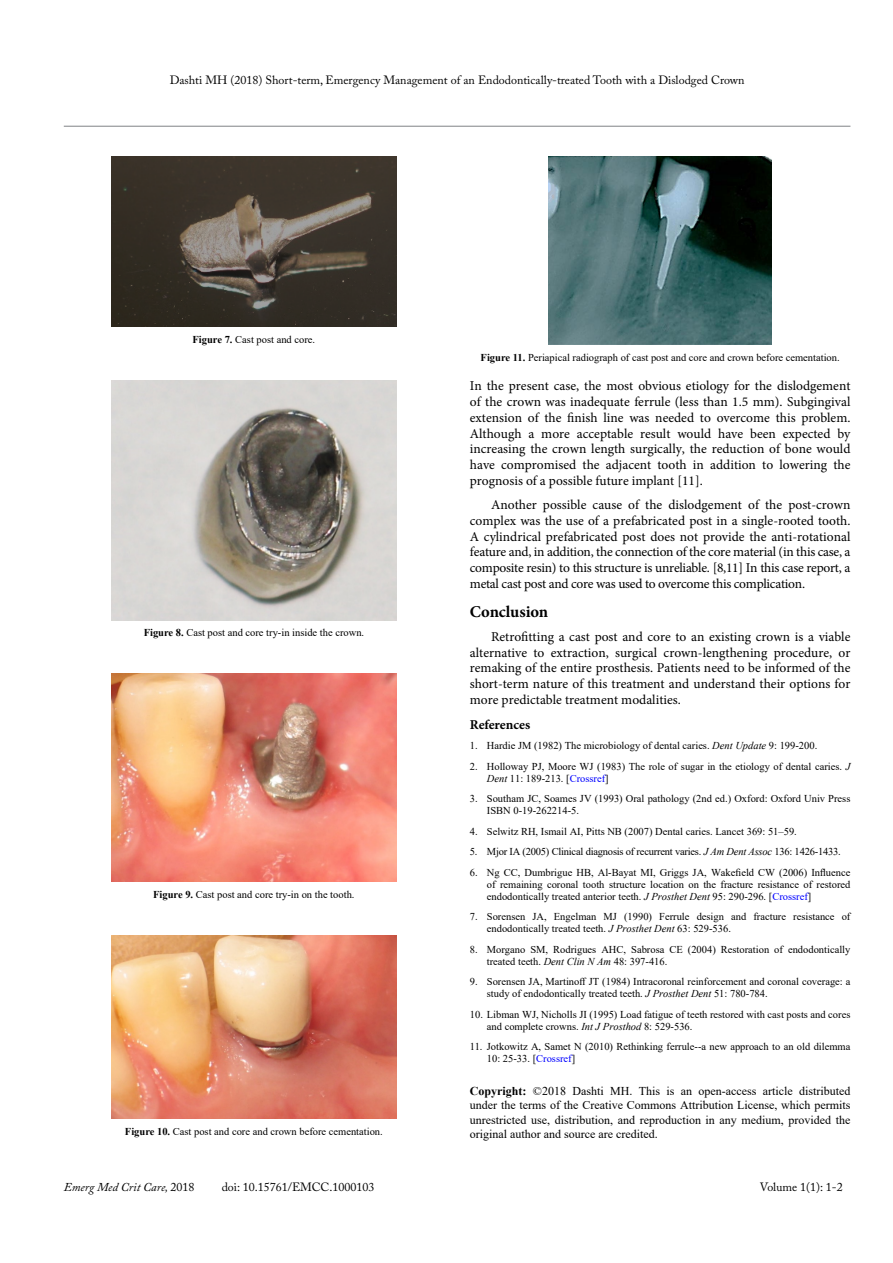
<style>
.page{position:relative;width:893px;height:1263px;background:#fff}
.page>*{position:absolute;margin:0;border:0;box-sizing:border-box;transform-origin:0 0}
.t1{font:700 16.5px "Minion Pro";letter-spacing:-.01em;color:#000}
.t2{font:13.5px/15.8px "Minion Pro";color:#000;text-align:justify}
.t3{font:700 13.5px "Minion Pro";letter-spacing:-.005em;color:#000}
.t4{font:12px/14.4px "Times New Roman";color:#000;text-align:justify}
.t5{font:12px "Adobe Caslon Pro";color:#000}
.t6{font:italic 12px "Adobe Caslon Pro";color:#000}
.t7{font:10.5px/12px "Times New Roman";color:#000}
.t8{font:10.5px "Times New Roman";letter-spacing:-.02em;color:#000}
.s1{font-weight:700}
.s2{font-style:italic}
.s3{color:#00f}
.s4{font-style:normal}
</style>
<div class="page">
<hr style="left:64px;top:126px;width:786px;height:1px;background:#808285">
<img style="left:111px;top:156px;width:285px;height:171px">
<img style="left:112px;top:380px;width:284px;height:240px">
<img style="left:111px;top:673px;width:285px;height:209px">
<img style="left:111px;top:935px;width:285px;height:184px">
<img style="left:549px;top:156px;width:223px;height:189px">
<p class="t5" style="left:170px;top:73px;width:576px">Dashti MH (2018) Short-term, Emergency Management of an Endodontically-treated Tooth with a Dislodged Crown</p>
<p class="t7" style="left:193px;top:333px;width:124px"><span class="s1">Figure 7.</span> Cast post and core.</p>
<p class="t7" style="left:144px;top:626px;width:222px"><span class="s1">Figure 8.</span> Cast post and core try-in inside the crown.</p>
<p class="t7" style="left:153px;top:888px;width:203px"><span class="s1">Figure 9.</span> Cast post and core try-in on the tooth.</p>
<p class="t7" style="left:125px;top:1125px;width:259px"><span class="s1">Figure 10.</span> Cast post and core and crown before cementation.</p>
<p class="t7" style="left:481px;top:351px;width:361px"><span class="s1">Figure 11.</span> Periapical radiograph of cast post and core and crown before cementation.</p>
<p class="t2" style="left:470px;top:378px;width:382px">In the present case, the most obvious etiology for the dislodgement of the crown was inadequate ferrule (less than 1.5 mm). Subgingival extension of the finish line was needed to overcome this problem.<br>Although a more acceptable result would have been expected by increasing the crown length surgically, the reduction of bone would have compromised the adjacent tooth in addition to lowering the prognosis of a possible future implant [11].</p>
<p class="t2" style="left:470px;top:497px;width:382px;text-indent:21px">Another possible cause of the dislodgement of the post-crown complex was the use of a prefabricated post in a single-rooted tooth.<br>A cylindrical prefabricated post does not provide the anti-rotational feature and, in addition, the connection of the core material (in this case, a composite resin) to this structure is unreliable. [8,11] In this case report, a metal cast post and core was used to overcome this complication.</p>
<h1 class="t1" style="left:470px;top:600px;width:80px">Conclusion</h1>
<p class="t2" style="left:470px;top:629px;width:382px;text-indent:21px">Retrofitting a cast post and core to an existing crown is a viable alternative to extraction, surgical crown-lengthening procedure, or remaking of the entire prosthesis. Patients need to be informed of the short-term nature of this treatment and understand their options for more predictable treatment modalities.</p>
<p class="t3" style="left:470px;top:715px;width:62px">References</p>
<p class="t7" style="left:470px;top:739px;width:349px">1. Hardie JM (1982) The microbiology of dental caries. <span class="s2">Dent Update</span> 9: 199-200.</p>
<p class="t7" style="left:487px;top:760px;width:365px;text-indent:-17px">2. Holloway PJ, Moore WJ (1983) The role of sugar in the etiology of dental caries. <span class="s2">J<br>Dent</span> 11: 189-213. [<span class="s3">Crossref</span>]</p>
<p class="t7" style="left:487px;top:792px;width:365px;text-indent:-17px">3. Southam JC, Soames JV (1993) Oral pathology (2nd ed.) Oxford: Oxford Univ Press<br>ISBN 0-19-262214-5.</p>
<p class="t7" style="left:470px;top:825px;width:329px">4. Selwitz RH, Ismail AI, Pitts NB (2007) Dental caries. Lancet 369: 51–59.</p>
<p class="t8" style="left:470px;top:844px;width:372px">5. Mjor IA (2005) Clinical diagnosis of recurrent varies. <span class="s2">J Am Dent Assoc</span> 136: 1426-1433.</p>
<p class="t7" style="left:487px;top:866px;width:365px;text-align:justify;text-indent:-17px">6. Ng CC, Dumbrigue HB, Al-Bayat MI, Griggs JA, Wakefield CW (2006) Influence of remaining coronal tooth structure location on the fracture resistance of restored endodontically treated anterior teeth. <span class="s2">J Prosthet Dent</span> 95: 290-296. [<span class="s3">Crossref</span>]</p>
<p class="t7" style="left:487px;top:910px;width:365px;text-indent:-17px">7. Sorensen JA, Engelman MJ (1990) Ferrule design and fracture resistance of endodontically treated teeth. <span class="s2">J Prosthet Dent</span> 63: 529-536.</p>
<p class="t7" style="left:487px;top:943px;width:365px;text-indent:-17px">8. Morgano SM, Rodrigues AHC, Sabrosa CE (2004) Restoration of endodontically treated teeth. <span class="s2">Dent Clin N Am</span> 48: 397-416.</p>
<p class="t7" style="left:487px;top:975px;width:365px;text-indent:-17px">9. Sorensen JA, Martinoff JT (1984) Intracoronal reinforcement and coronal coverage: a study of endodontically treated teeth. <span class="s2">J Prosthet Dent</span> 51: 780-784.</p>
<p class="t7" style="left:487px;top:1008px;width:365px;text-indent:-17px">10. Libman WJ, Nicholls JI (1995) Load fatigue of teeth restored with cast posts and cores and complete crowns. <span class="s2">Int J Prosthod</span> 8: 529-536.</p>
<p class="t7" style="left:487px;top:1040px;width:365px;text-indent:-17px">11. Jotkowitz A, Samet N (2010) Rethinking ferrule--a new approach to an old dilemma<br>10: 25-33. [<span class="s3">Crossref</span>]</p>
<p class="t4" style="left:470px;top:1083px;width:382px"><span class="s1">Copyright:</span> ©2018 Dashti MH. This is an open-access article distributed under the terms of the Creative Commons Attribution License, which permits unrestricted use, distribution, and reproduction in any medium, provided the original author and source are credited.</p>
<p class="t6" style="left:64px;top:1180px;width:132px">Emerg Med Crit Care, <span class="s4">2018</span></p>
<p class="t5" style="left:222px;top:1180px;width:154px">doi: 10.15761/EMCC.1000103</p>
<p class="t5" style="left:760px;top:1180px;width:84px">Volume 1(1): 1-2</p>
</div>
